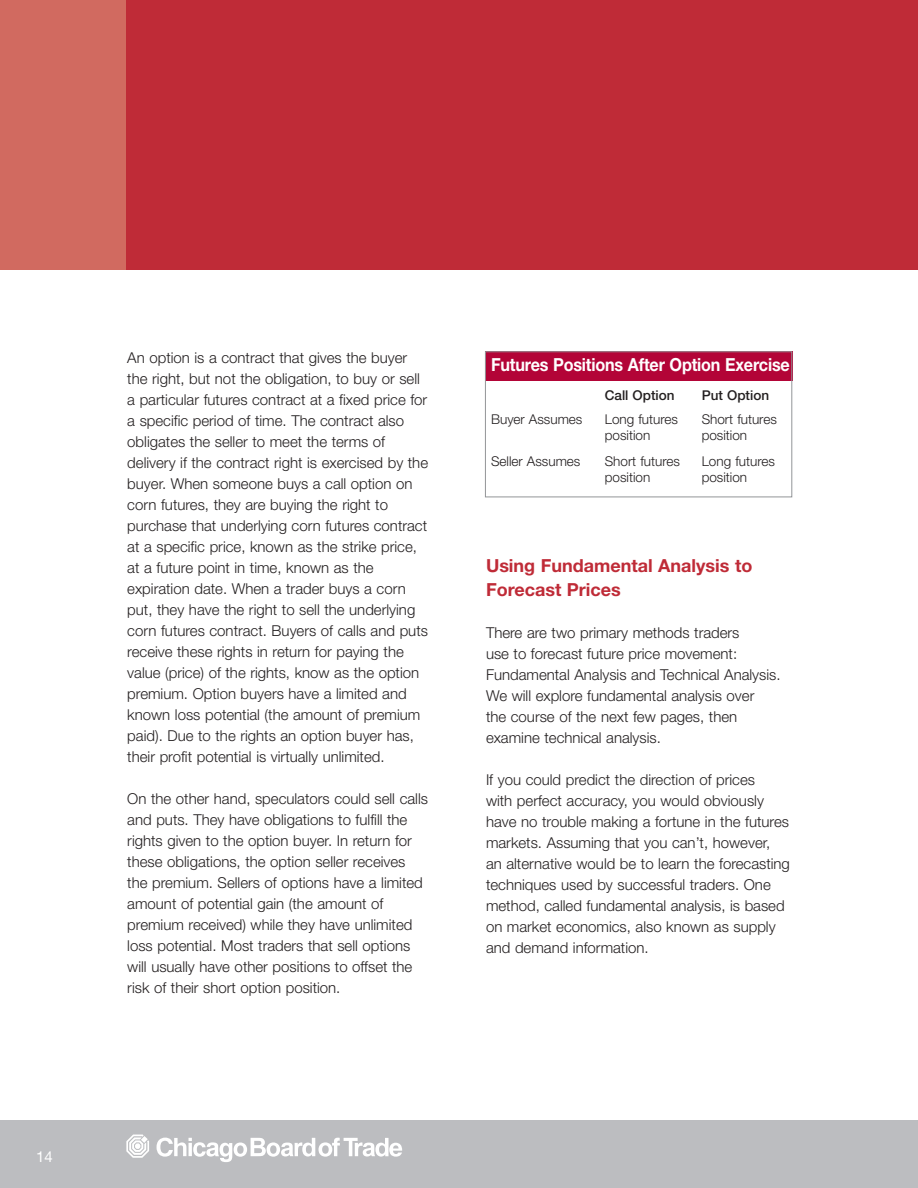
<style>
.page{position:relative;width:918px;height:1188px;background:#fff}
.page>*{position:absolute;margin:0;border:0;box-sizing:border-box;transform-origin:0 0}
.t1{font:700 18px/24px "Helvetica Neue";color:#bf2b37}
.t2{font:700 18px "Helvetica Neue";letter-spacing:-.01em;color:#fff;scale:.9 1}
.t3{font:300 15px/21px "Helvetica Neue";color:#231f20}
.t4{font:15px "Helvetica Neue";color:#fff}
.t5{font:300 13.5px "Helvetica Neue";color:#231f20}
.t6{font:500 13.5px "Helvetica Neue";color:#231f20}
</style>
<div class="page">
<div style="left:77px;top:0;width:841px;height:270px;background:#bf2b37"></div>
<div style="left:0;top:0;width:126px;height:270px;background:#d16a60"></div>
<div style="left:0;top:1120px;width:918px;height:68px;background:#bcbdc0"></div>
<svg style="left:126px;top:1135px;width:23px;height:23px"></svg>
<svg style="left:157px;top:1138px;width:245px;height:24px"></svg>
<div style="left:485px;top:351px;width:307px;height:30px;background:#b30437"></div>
<div style="left:485px;top:351px;width:307px;height:146px;border:1px solid #939598"></div>
<p class="t4" style="left:36px;top:1152px;width:18px">14</p>
<p class="t3" style="left:127px;top:349px;width:302px">An option is a contract that gives the buyer the right, but not the obligation, to buy or sell a particular futures contract at a fixed price for a specific period of time. The contract also obligates the seller to meet the terms of delivery if the contract right is exercised by the buyer. When someone buys a call option on corn futures, they are buying the right to purchase that underlying corn futures contract at a specific price, known as the strike price, at a future point in time, known as the expiration date. When a trader buys a corn put, they have the right to sell the underlying corn futures contract. Buyers of calls and puts receive these rights in return for paying the value (price) of the rights, know as the option premium. Option buyers have a limited and known loss potential (the amount of premium paid). Due to the rights an option buyer has, their profit potential is virtually unlimited.</p>
<p class="t3" style="left:127px;top:790px;width:302px">On the other hand, speculators could sell calls and puts. They have obligations to fulfill the rights given to the option buyer. In return for these obligations, the option seller receives the premium. Sellers of options have a limited amount of potential gain (the amount of premium received) while they have unlimited loss potential. Most traders that sell options will usually have other positions to offset the risk of their short option position.</p>
<p class="t2" style="left:491px;top:359px;width:333px">Futures Positions After Option Exercise</p>
<p class="t6" style="left:605px;top:390px;width:71px">Call Option</p>
<p class="t6" style="left:702px;top:390px;width:69px">Put Option</p>
<p class="t5" style="left:491px;top:414px;width:93px">Buyer Assumes</p>
<p class="t5" style="left:605px;top:414px;width:75px">Long futures</p>
<p class="t5" style="left:702px;top:414px;width:77px">Short futures</p>
<p class="t5" style="left:605px;top:431px;width:47px">position</p>
<p class="t5" style="left:702px;top:431px;width:47px">position</p>
<p class="t5" style="left:491px;top:456px;width:91px">Seller Assumes</p>
<p class="t5" style="left:605px;top:456px;width:77px">Short futures</p>
<p class="t5" style="left:702px;top:456px;width:75px">Long futures</p>
<p class="t5" style="left:605px;top:473px;width:47px">position</p>
<p class="t5" style="left:702px;top:473px;width:47px">position</p>
<p class="t1" style="left:486px;top:556px;width:268px">Using Fundamental Analysis to<br>Forecast Prices</p>
<p class="t3" style="left:486px;top:624px;width:296px">There are two primary methods traders<br>use to forecast future price movement:<br>Fundamental Analysis and Technical Analysis.<br>We will explore fundamental analysis over<br>the course of the next few pages, then examine technical analysis.</p>
<p class="t3" style="left:486px;top:771px;width:305px">If you could predict the direction of prices<br>with perfect accuracy, you would obviously have no trouble making a fortune in the futures markets. Assuming that you can’t, however,<br>an alternative would be to learn the forecasting techniques used by successful traders. One method, called fundamental analysis, is based on market economics, also known as supply and demand information.</p>
</div>
